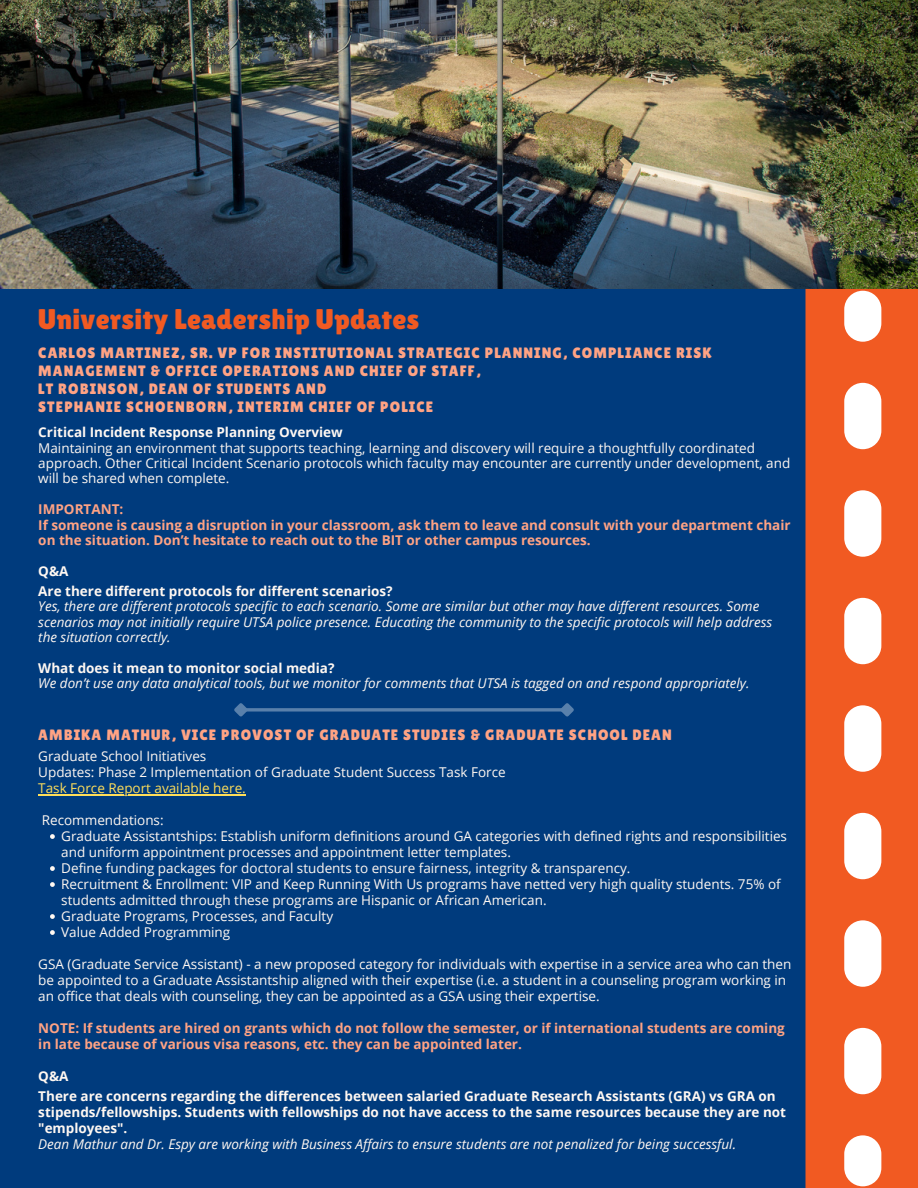
<style>
.page{position:relative;width:918px;height:1188px;background:#003b7d}
.page>*{position:absolute;margin:0;border:0;box-sizing:border-box;transform-origin:0 0}
.t1{font:28.5px "Lilita One";letter-spacing:.01em;color:#f15a22}
.t2{font:15px/18px "Lilita One";letter-spacing:.07em;color:#ffa384}
.t3{font:13.5px/16px "Open Sans";color:#fff8f2}
.t4{font:italic 13.5px/15.5px "Open Sans";color:#fff8f2}
.t5{font:700 13.5px/16px "Open Sans";color:#fff8f2}
.t6{font:700 13.5px/15.5px "Open Sans";color:#ffa384}
.t7{font:13.5px "Open Sans";color:#ffde59}
</style>
<div class="page">
<img style="left:0;top:0;width:918px;height:289px">
<div style="left:806px;top:289px;width:112px;height:899px;background:#f15a22"></div>
<div style="left:844px;top:291px;width:37px;height:51px;background:#fff;border-radius:19px"></div>
<svg style="left:844px;top:383px;width:37px;height:711px"></svg>
<div style="left:844px;top:1135px;width:37px;height:51px;background:#fff;border-radius:19px"></div>
<svg style="left:50px;top:834px;width:5px;height:5px"></svg>
<svg style="left:50px;top:866px;width:5px;height:5px"></svg>
<svg style="left:50px;top:882px;width:5px;height:5px"></svg>
<svg style="left:50px;top:914px;width:5px;height:5px"></svg>
<svg style="left:50px;top:930px;width:5px;height:5px"></svg>
<hr style="left:38px;top:794px;width:208px;height:1px;background:#ffde59">
<svg style="left:251px;top:708px;width:306px;height:4px"></svg>
<svg style="left:234px;top:703px;width:17px;height:14px"></svg>
<svg style="left:557px;top:703px;width:17px;height:14px"></svg>
<p class="t1" style="left:38px;top:302px;width:383px">University Leadership Updates</p>
<p class="t2" style="left:38px;top:344px;width:675px">CARLOS MARTINEZ, SR. VP FOR INSTITUTIONAL STRATEGIC PLANNING, COMPLIANCE RISK<br>MANAGEMENT &amp; OFFICE OPERATIONS AND CHIEF OF STAFF,</p>
<p class="t2" style="left:38px;top:380px;width:289px">LT ROBINSON, DEAN OF STUDENTS AND</p>
<p class="t2" style="left:38px;top:398px;width:396px">STEPHANIE SCHOENBORN, INTERIM CHIEF OF POLICE</p>
<p class="t5" style="left:38px;top:424px;width:306px">Critical Incident Response Planning Overview</p>
<p class="t3" style="left:38px;top:440px;width:754px;line-height:15.5px">Maintaining an environment that supports teaching, learning and discovery will require a thoughtfully coordinated approach. Other Critical Incident Scenario protocols which faculty may encounter are currently under development, and will be shared when complete.</p>
<p class="t6" style="left:38px;top:501px;width:87px">IMPORTANT:</p>
<p class="t6" style="left:38px;top:517px;width:754px">If someone is causing a disruption in your classroom, ask them to leave and consult with your department chair on the situation. Don’t hesitate to reach out to the BIT or other campus resources.</p>
<p class="t5" style="left:38px;top:562px;width:32px">Q&amp;A</p>
<p class="t5" style="left:38px;top:583px;width:356px">Are there different protocols for different scenarios?</p>
<p class="t4" style="left:38px;top:598px;width:736px">Yes, there are different protocols specific to each scenario. Some are similar but other may have different resources. Some scenarios may not initially require UTSA police presence. Educating the community to the specific protocols will help address the situation correctly.</p>
<p class="t5" style="left:38px;top:660px;width:298px">What does it mean to monitor social media?</p>
<p class="t4" style="left:38px;top:675px;width:713px">We don’t use any data analytical tools, but we monitor for comments that UTSA is tagged on and respond appropriately.</p>
<p class="t2" style="left:38px;top:726px;width:635px">AMBIKA MATHUR, VICE PROVOST OF GRADUATE STUDIES &amp; GRADUATE SCHOOL DEAN</p>
<p class="t3" style="left:38px;top:748px;width:170px">Graduate School Initiatives</p>
<p class="t3" style="left:38px;top:764px;width:469px">Updates: Phase 2 Implementation of Graduate Student Success Task Force</p>
<p class="t7" style="left:38px;top:779px;width:209px">Task Force Report available here.</p>
<p class="t3" style="left:42px;top:812px;width:123px">Recommendations:</p>
<p class="t3" style="left:61px;top:828px;width:727px">Graduate Assistantships: Establish uniform definitions around GA categories with defined rights and responsibilities and uniform appointment processes and appointment letter templates.</p>
<p class="t3" style="left:61px;top:860px;width:571px">Define funding packages for doctoral students to ensure fairness, integrity &amp; transparency.</p>
<p class="t3" style="left:61px;top:876px;width:721px">Recruitment &amp; Enrollment: VIP and Keep Running With Us programs have netted very high quality students. 75% of students admitted through these programs are Hispanic or African American.</p>
<p class="t3" style="left:61px;top:908px;width:273px">Graduate Programs, Processes, and Faculty</p>
<p class="t3" style="left:61px;top:924px;width:171px">Value Added Programming</p>
<p class="t3" style="left:38px;top:956px;width:755px">GSA (Graduate Service Assistant) - a new proposed category for individuals with expertise in a service area who can then be appointed to a Graduate Assistantship aligned with their expertise (i.e. a student in a counseling program working in an office that deals with counseling, they can be appointed as a GSA using their expertise.</p>
<p class="t6" style="left:38px;top:1020px;width:748px;line-height:16px">NOTE: If students are hired on grants which do not follow the semester, or if international students are coming in late because of various visa reasons, etc. they can be appointed later.</p>
<p class="t5" style="left:38px;top:1068px;width:32px">Q&amp;A</p>
<p class="t5" style="left:38px;top:1087px;width:749px">There are concerns regarding the differences between salaried Graduate Research Assistants (GRA) vs GRA on stipends/fellowships. Students with fellowships do not have access to the same resources because they are not "employees".</p>
<p class="t4" style="left:38px;top:1136px;width:699px">Dean Mathur and Dr. Espy are working with Business Affairs to ensure students are not penalized for being successful.</p>
</div>
